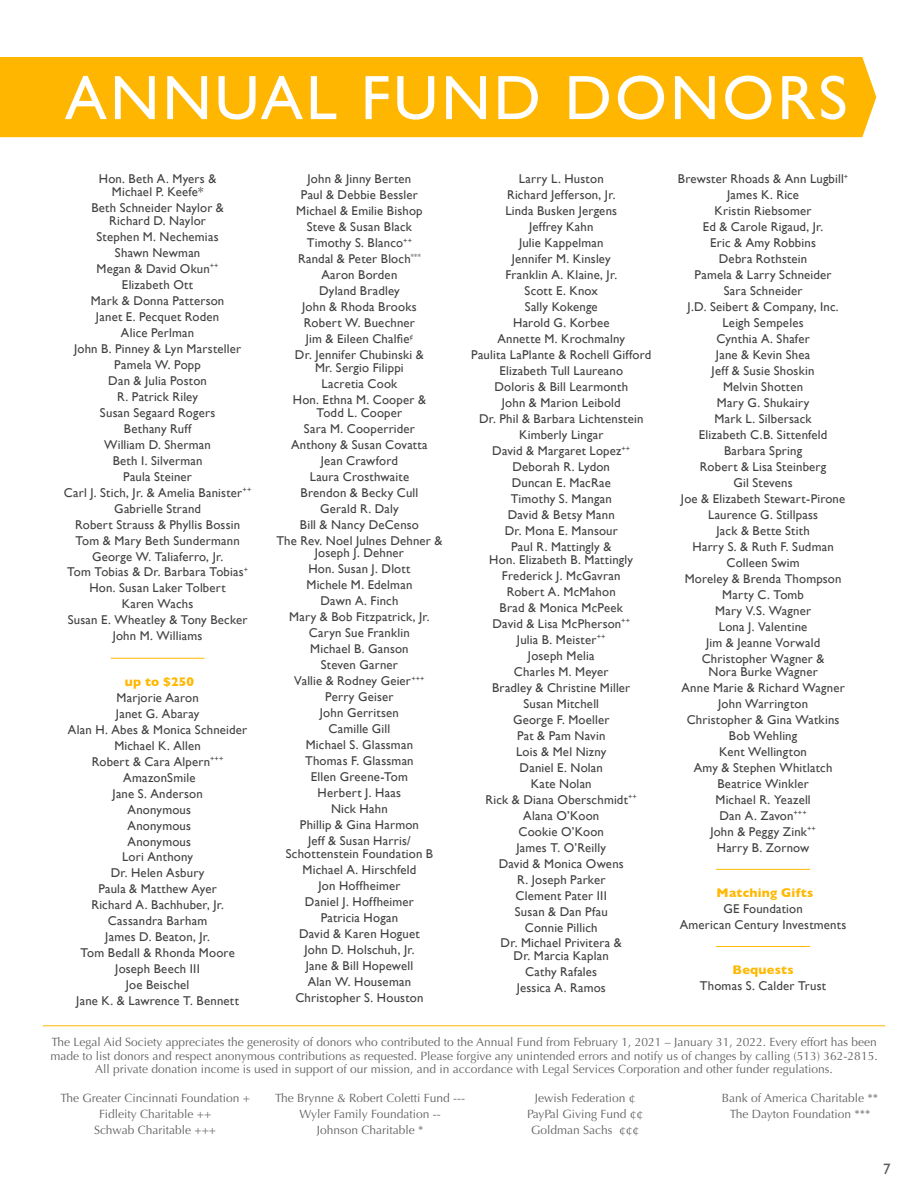
<style>
.page{position:relative;width:918px;height:1188px;background:#fff}
.page>*{position:absolute;margin:0;border:0;box-sizing:border-box;transform-origin:0 0}
.t1{font:63px "Gill Sans";letter-spacing:.05em;color:#fff}
.t2{font:15px "Gill Sans";color:#58595b}
.t3{font:12.75px/16px "Gill Sans";letter-spacing:.015em;color:#414042;text-align:center}
.t4{font:700 12.75px "Gill Sans";letter-spacing:.02em;color:#ffb800}
.t5{font:12px/16.2px "Optima";color:#636466;text-align:center}
</style>
<div class="page">
<div style="left:0;top:57px;width:876px;height:80px;background:#ffb600"></div>
<hr style="left:43px;top:1026px;width:842px;height:1px;background:#ffb600">
<hr style="left:111px;top:658px;width:94px;height:1px;background:#ffb800">
<hr style="left:716px;top:869px;width:94px;height:1px;background:#ffb800">
<hr style="left:716px;top:946px;width:94px;height:1px;background:#ffb800">
<h1 class="t1" style="left:65px;top:61px;width:784px">ANNUAL FUND DONORS</h1>
<p class="t3" style="left:99px;top:172px;width:119px;line-height:12.8px">Hon. Beth A. Myers &amp;<br>Michael P. Keefe*</p>
<p class="t3" style="left:91px;top:201px;width:134px;line-height:12.8px">Beth Schneider Naylor &amp;<br>Richard D. Naylor</p>
<p class="t3" style="left:64px;top:228px;width:189px">Stephen M. Nechemias<br>Shawn Newman<br>Megan &amp; David Okun<sup>++<br></sup>Elizabeth Ott<br>Mark &amp; Donna Patterson<br>Janet E. Pecquet Roden<br>Alice Perlman<br>John B. Pinney &amp; Lyn Marsteller<br>Pamela W. Popp<br>Dan &amp; Julia Poston<br>R. Patrick Riley<br>Susan Segaard Rogers<br>Bethany Ruff<br>William D. Sherman<br>Beth I. Silverman<br>Paula Steiner<br>Carl J. Stich, Jr. &amp; Amelia Banister<sup>++<br></sup>Gabrielle Strand<br>Robert Strauss &amp; Phyllis Bossin<br>Tom &amp; Mary Beth Sundermann<br>George W. Taliaferro, Jr.<br>Tom Tobias &amp; Dr. Barbara Tobias<sup>+<br></sup>Hon. Susan Laker Tolbert<br>Karen Wachs<br>Susan E. Wheatley &amp; Tony Becker<br>John M. Williams</p>
<p class="t4" style="left:125px;top:671px;width:71px">up to $250</p>
<p class="t3" style="left:68px;top:689px;width:181px">Marjorie Aaron<br>Janet G. Abaray<br>Alan H. Abes &amp; Monica Schneider<br>Michael K. Allen<br>Robert &amp; Cara Alpern<sup>+++<br></sup>AmazonSmile<br>Jane S. Anderson<br>Anonymous<br>Anonymous<br>Anonymous<br>Lori Anthony<br>Dr. Helen Asbury<br>Paula &amp; Matthew Ayer<br>Richard A. Bachhuber, Jr.<br>Cassandra Barham<br>James D. Beaton, Jr.<br>Tom Bedall &amp; Rhonda Moore<br>Joseph Beech III<br>Joe Beischel<br>Jane K. &amp; Lawrence T. Bennett</p>
<p class="t3" style="left:295px;top:171px;width:130px">John &amp; Jinny Berten<br>Paul &amp; Debbie Bessler<br>Michael &amp; Emilie Bishop<br>Steve &amp; Susan Black<br>Timothy S. Blanco<sup>++<br></sup>Randal &amp; Peter Bloch<sup>***<br></sup>Aaron Borden<br>Dyland Bradley<br>John &amp; Rhoda Brooks<br>Robert W. Buechner<br>Jim &amp; Eileen Chalfie<sup>¢<br></sup>Dr. Jennifer Chubinski &amp;</p>
<p class="t3" style="left:293px;top:359px;width:135px">Mr. Sergio Filippi<br>Lacretia Cook<br>Hon. Ethna M. Cooper &amp;</p>
<p class="t3" style="left:276px;top:404px;width:168px">Todd L. Cooper<br>Sara M. Cooperrider<br>Anthony &amp; Susan Covatta<br>Jean Crawford<br>Laura Crosthwaite<br>Brendon &amp; Becky Cull<br>Gerald R. Daly<br>Bill &amp; Nancy DeCenso<br>The Rev. Noel Julnes Dehner &amp;</p>
<p class="t3" style="left:289px;top:545px;width:142px">Joseph J. Dehner<br>Hon. Susan J. Dlott<br>Michele M. Edelman<br>Dawn A. Finch<br>Mary &amp; Bob Fitzpatrick, Jr.<br>Caryn Sue Franklin<br>Michael B. Ganson<br>Steven Garner<br>Vallie &amp; Rodney Geier<sup>+++<br></sup>Perry Geiser<br>John Gerritsen<br>Camille Gill<br>Michael S. Glassman<br>Thomas F. Glassman<br>Ellen Greene-Tom<br>Herbert J. Haas<br>Nick Hahn<br>Phillip &amp; Gina Harmon<br>Jeff &amp; Susan Harris/</p>
<p class="t3" style="left:286px;top:845px;width:149px">Schottenstein Foundation B<br>Michael A. Hirschfeld<br>Jon Hoffheimer<br>Daniel J. Hoffheimer<br>Patricia Hogan<br>David &amp; Karen Hoguet<br>John D. Holschuh, Jr.<br>Jane &amp; Bill Hopewell<br>Alan W. Houseman<br>Christopher S. Houston</p>
<p class="t3" style="left:471px;top:171px;width:182px">Larry L. Huston<br>Richard Jefferson, Jr.<br>Linda Busken Jergens<br>Jeffrey Kahn<br>Julie Kappelman<br>Jennifer M. Kinsley<br>Franklin A. Klaine, Jr.<br>Scott E. Knox<br>Sally Kokenge<br>Harold G. Korbee<br>Annette M. Krochmalny<br>Paulita LaPlante &amp; Rochell Gifford<br>Elizabeth Tull Laureano<br>Doloris &amp; Bill Learmonth<br>John &amp; Marion Leibold<br>Dr. Phil &amp; Barbara Lichtenstein<br>Kimberly Lingar<br>David &amp; Margaret Lopez<sup>++<br></sup>Deborah R. Lydon<br>Duncan E. MacRae<br>Timothy S. Mangan<br>David &amp; Betsy Mann<br>Dr. Mona E. Mansour<br>Paul R. Mattingly &amp;</p>
<p class="t3" style="left:486px;top:551px;width:153px">Hon. Elizabeth B. Mattingly<br>Frederick J. McGavran<br>Robert A. McMahon<br>Brad &amp; Monica McPeek<br>David &amp; Lisa McPherson<sup>++<br></sup>Julia B. Meister<sup>++<br></sup>Joseph Melia<br>Charles M. Meyer<br>Bradley &amp; Christine Miller<br>Susan Mitchell<br>George F. Moeller<br>Pat &amp; Pam Navin<br>Lois &amp; Mel Nizny<br>Daniel E. Nolan<br>Kate Nolan<br>Rick &amp; Diana Oberschmidt<sup>++<br></sup>Alana O’Koon<br>Cookie O’Koon<br>James T. O’Reilly<br>David &amp; Monica Owens<br>R. Joseph Parker<br>Clement Pater III<br>Susan &amp; Dan Pfau<br>Connie Pillich<br>Dr. Michael Privitera &amp;</p>
<p class="t3" style="left:514px;top:948px;width:97px">Dr. Marcia Kaplan<br>Cathy Rafales<br>Jessica A. Ramos</p>
<p class="t3" style="left:678px;top:171px;width:172px">Brewster Rhoads &amp; Ann Lugbill<sup>+<br></sup>James K. Rice<br>Kristin Riebsomer<br>Ed &amp; Carole Rigaud, Jr.<br>Eric &amp; Amy Robbins<br>Debra Rothstein<br>Pamela &amp; Larry Schneider<br>Sara Schneider<br>J.D. Seibert &amp; Company, Inc.<br>Leigh Sempeles<br>Cynthia A. Shafer<br>Jane &amp; Kevin Shea<br>Jeff &amp; Susie Shoskin<br>Melvin Shotten<br>Mary G. Shukairy<br>Mark L. Silbersack<br>Elizabeth C.B. Sittenfeld<br>Barbara Spring<br>Robert &amp; Lisa Steinberg<br>Gil Stevens<br>Joe &amp; Elizabeth Stewart-Pirone<br>Laurence G. Stillpass<br>Jack &amp; Bette Stith<br>Harry S. &amp; Ruth F. Sudman<br>Colleen Swim<br>Moreley &amp; Brenda Thompson<br>Marty C. Tomb<br>Mary V.S. Wagner<br>Lona J. Valentine<br>Jim &amp; Jeanne Vorwald<br>Christopher Wagner &amp;</p>
<p class="t3" style="left:681px;top:663px;width:165px">Nora Burke Wagner<br>Anne Marie &amp; Richard Wagner<br>John Warrington<br>Christopher &amp; Gina Watkins<br>Bob Wehling<br>Kent Wellington<br>Amy &amp; Stephen Whitlatch<br>Beatrice Winkler<br>Michael R. Yeazell<br>Dan A. Zavon<sup>+++<br></sup>John &amp; Peggy Zink<sup>++<br></sup>Harry B. Zornow</p>
<p class="t4" style="left:717px;top:882px;width:98px">Matching Gifts</p>
<p class="t3" style="left:680px;top:900px;width:168px">GE Foundation<br>American Century Investments</p>
<p class="t4" style="left:733px;top:959px;width:62px">Bequests</p>
<p class="t3" style="left:700px;top:977px;width:128px">Thomas S. Calder Trust</p>
<p class="t5" style="left:51px;top:1036px;width:829px;line-height:13.5px">The Legal Aid Society appreciates the generosity of donors who contributed to the Annual Fund from February 1, 2021 – January 31, 2022. Every effort has been made to list donors and respect anonymous contributions as requested. Please forgive any unintended errors and notify us of changes by calling (513) 362-2815.<br>All private donation income is used in support of our mission, and in accordance with Legal Services Corporation and other funder regulations.</p>
<p class="t5" style="left:60px;top:1090px;width:191px">The Greater Cincinnati Foundation +<br>Fidleity Charitable ++<br>Schwab Charitable +++</p>
<p class="t5" style="left:275px;top:1090px;width:192px">The Brynne &amp; Robert Coletti Fund ---<br>Wyler Family Foundation --<br>Johnson Charitable *</p>
<p class="t5" style="left:527px;top:1090px;width:117px">Jewish Federation ¢<br>PayPal Giving Fund ¢¢<br>Goldman Sachs ¢¢¢</p>
<p class="t5" style="left:722px;top:1090px;width:158px">Bank of America Charitable **<br>The Dayton Foundation ***</p>
<p class="t2" style="left:883px;top:1160px;width:9px">7</p>
</div>
